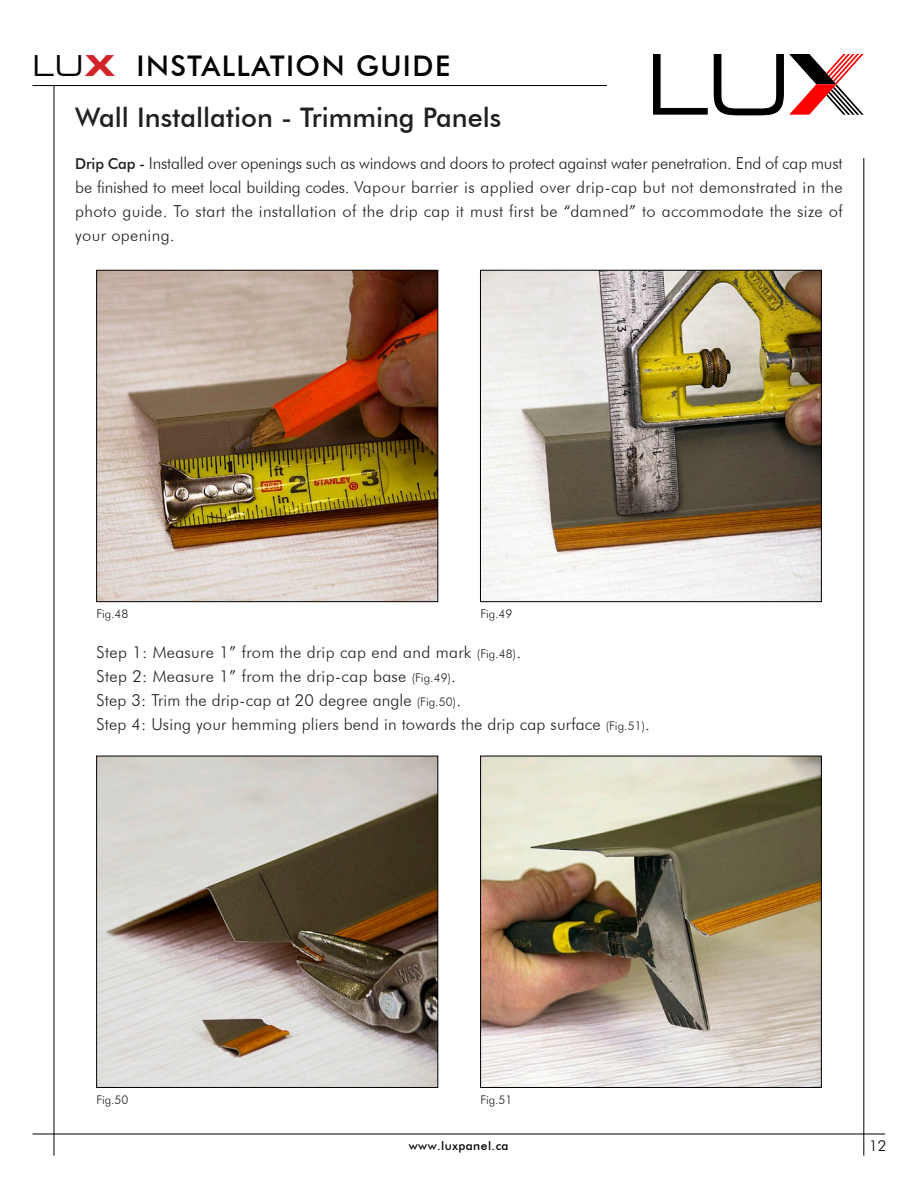
<style>
.page{position:relative;width:918px;height:1188px;background:#fff}
.page>*{position:absolute;margin:0;border:0;box-sizing:border-box;transform-origin:0 0}
.t1{font:500 28.5px "Futura BT";letter-spacing:.05em;color:#020304}
.t2{font:500 27px "Futura BT";color:#231f20}
.Paragraph_Style_1{font:300 16.5px/24px "Futura BT";letter-spacing:.02em;color:#231f20;text-align:justify}
.t3{font:300 15px "Futura BT";color:#020304}
.Paragraph_Style_1-2{font:300 12px "Futura BT";color:#231f20}
.t4{font:500 12px "Futura BT";letter-spacing:.04em;color:#020304}
.s1{font-family:"ST Micro Square Ex";font-weight:400}
.s2{font-family:"ST Micro Square Ex";font-weight:700;color:#d2232a}
.s3{font-weight:500;font-size:15px}
.s4{font-size:12px}
</style>
<div class="page">
<hr style="left:33px;top:85px;width:574px;height:1px;background:#000">
<hr style="left:54px;top:86px;width:1px;height:1070px;background:#000">
<hr style="left:33px;top:1134px;width:852px;height:1px;background:#000">
<hr style="left:864px;top:158px;width:1px;height:998px;background:#000">
<svg style="left:653px;top:54px;width:55px;height:61px"></svg>
<svg style="left:714px;top:54px;width:150px;height:61px"></svg>
<img style="left:99px;top:272px;width:337px;height:328px">
<div style="left:97px;top:270px;width:341px;height:332px;border:1px solid #000"></div>
<img style="left:482px;top:272px;width:337px;height:328px">
<div style="left:480px;top:270px;width:341px;height:332px;border:1px solid #000"></div>
<img style="left:99px;top:758px;width:337px;height:328px">
<div style="left:97px;top:756px;width:341px;height:332px;border:1px solid #000"></div>
<img style="left:482px;top:758px;width:337px;height:328px">
<div style="left:480px;top:756px;width:341px;height:332px;border:1px solid #000"></div>
<h1 class="t1" style="left:33px;top:48px;width:419px"><span class="s1">LU</span><span class="s2">X</span> INSTALLATION GUIDE</h1>
<p class="t2" style="left:75px;top:101px;width:428px">Wall Installation - Trimming Panels</p>
<p class="Paragraph_Style_1" style="left:75px;top:151px;width:769px"><span class="s3">Drip Cap -</span> Installed over openings such as windows and doors to protect against water penetration. End of cap must be finished to meet local building codes. Vapour barrier is applied over drip-cap but not demonstrated in the photo guide. To start the installation of the drip cap it must first be “damned” to accommodate the size of your opening.</p>
<p class="Paragraph_Style_1-2" style="left:97px;top:606px;width:33px">Fig.48</p>
<p class="Paragraph_Style_1-2" style="left:480px;top:606px;width:33px">Fig.49</p>
<p class="Paragraph_Style_1" style="left:97px;top:640px;width:426px">Step 1: Measure 1” from the drip cap end and mark <span class="s4">(Fig.48)</span>.</p>
<p class="Paragraph_Style_1" style="left:97px;top:664px;width:361px">Step 2: Measure 1” from the drip-cap base <span class="s4">(Fig.49)</span>.</p>
<p class="Paragraph_Style_1" style="left:97px;top:688px;width:366px">Step 3: Trim the drip-cap at 20 degree angle <span class="s4">(Fig.50)</span>.</p>
<p class="Paragraph_Style_1" style="left:97px;top:712px;width:555px">Step 4: Using your hemming pliers bend in towards the drip cap surface <span class="s4">(Fig.51)</span>.</p>
<p class="Paragraph_Style_1-2" style="left:97px;top:1092px;width:33px">Fig.50</p>
<p class="Paragraph_Style_1-2" style="left:480px;top:1092px;width:33px">Fig.51</p>
<p class="t4" style="left:409px;top:1138px;width:101px">www.luxpanel.ca</p>
<p class="t3" style="left:869px;top:1136px;width:19px">12</p>
</div>
